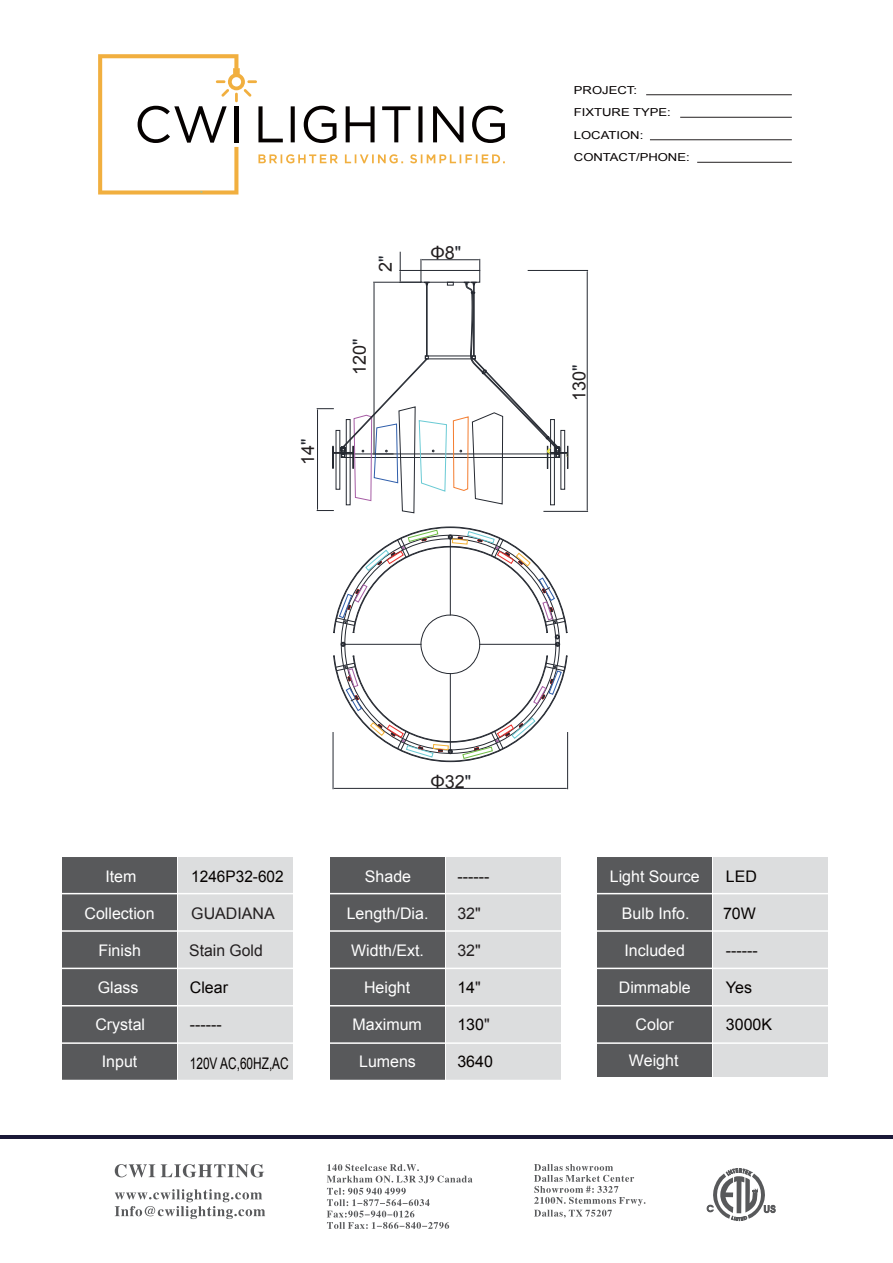
<style>
.page{position:relative;width:893px;height:1263px;background:#fff}
.page>*{position:absolute;margin:0;border:0;box-sizing:border-box;transform-origin:0 0}
.t1{font:18px "Arial";color:#231f20}
.t2{font:16.05px "Arial";color:#fff}
.t3{font:16.05px "Arial";color:#050100}
.t4{font:16.05px "Arial";color:#231f20}
.t5{font:16.05px "Arial";color:#050100;scale:.74 1}
.t6{font:16.05px "Arial";color:#050100;scale:.96 1}
.t7{font:10.95px/22.4px "Arial";color:#050100;scale:1.19 1}
.s1{color:#252931}
.s2{color:#231f20}
</style>
<div class="page">
<hr style="left:0;top:1135px;width:893px;height:4px;background:#1a1937">
<div style="left:597px;top:856px;width:115px;height:221px;background:#58595b"></div>
<div style="left:62px;top:856px;width:115px;height:225px;background:#58595b"></div>
<div style="left:330px;top:856px;width:115px;height:225px;background:#58595b"></div>
<div style="left:713px;top:856px;width:115px;height:221px;background:#dcddde"></div>
<div style="left:178px;top:856px;width:115px;height:225px;background:#dcddde"></div>
<div style="left:446px;top:856px;width:115px;height:225px;background:#dcddde"></div>
<hr style="left:62px;top:856px;width:766px;height:1px;background:#fff">
<hr style="left:62px;top:893px;width:766px;height:1px;background:#fff">
<hr style="left:62px;top:930px;width:766px;height:2px;background:#fff">
<hr style="left:62px;top:968px;width:766px;height:1px;background:#fff">
<hr style="left:62px;top:1005px;width:766px;height:2px;background:#fff">
<hr style="left:62px;top:1042px;width:766px;height:2px;background:#fff">
<hr style="left:62px;top:1080px;width:766px;height:1px;background:#fff">
<svg style="left:706px;top:1168px;width:70px;height:53px"></svg>
<svg style="left:327px;top:1164px;width:145px;height:65px"></svg>
<svg style="left:534px;top:1164px;width:111px;height:54px"></svg>
<svg style="left:115px;top:1164px;width:149px;height:13px"></svg>
<svg style="left:115px;top:1189px;width:150px;height:30px"></svg>
<hr style="left:646px;top:94px;width:146px;height:1px;background:#231f20">
<hr style="left:680px;top:117px;width:112px;height:1px;background:#231f20">
<hr style="left:650px;top:139px;width:142px;height:1px;background:#231f20">
<hr style="left:697px;top:162px;width:95px;height:1px;background:#231f20">
<svg style="left:98px;top:54px;width:407px;height:141px"></svg>
<div style="left:547px;top:452px;width:21px;height:2px;border:1px solid #252931"></div>
<div style="left:561px;top:430px;width:4px;height:60px;border:1px solid #252931"></div>
<div style="left:333px;top:452px;width:20px;height:2px;border:1px solid #252931"></div>
<svg style="left:332px;top:446px;width:1px;height:23px"></svg>
<svg style="left:567px;top:446px;width:1px;height:23px"></svg>
<svg style="left:333px;top:526px;width:234px;height:236px"></svg>
<hr style="left:317px;top:410px;width:1px;height:99px;background:#252931">
<svg style="left:317px;top:408px;width:16px;height:2px"></svg>
<svg style="left:317px;top:509px;width:16px;height:2px"></svg>
<hr style="left:333px;top:733px;width:1px;height:56px;background:#252931">
<hr style="left:567px;top:733px;width:1px;height:56px;background:#252931">
<hr style="left:334px;top:788px;width:232px;height:1px;background:#252931">
<svg style="left:340px;top:252px;width:220px;height:261px"></svg>
<hr style="left:528px;top:270px;width:59px;height:1px;background:#252931">
<hr style="left:544px;top:511px;width:43px;height:1px;background:#252931">
<hr style="left:587px;top:272px;width:1px;height:238px;background:#252931">
<p class="t1" style="left:296px;top:465px;width:28px;rotate:-90deg">14<span class="s1">"</span></p>
<p class="t1" style="left:373px;top:272px;width:18px;rotate:-90deg">2<span class="s1">"</span></p>
<p class="t1" style="left:348px;top:375px;width:38px;rotate:-90deg">120<span class="s1">"</span></p>
<p class="t1" style="left:430px;top:241px;width:32px">Φ8<span class="s1">"</span></p>
<p class="t7" style="left:574px;top:79px;width:99px">PROJECT:<br>FIXTURE TYPE:<br>LOCATION:<br>CONTACT/PHONE:</p>
<p class="t1" style="left:567px;top:401px;width:38px;rotate:-90deg">130<span class="s1">"</span></p>
<p class="t2" style="left:105px;top:866px;width:33px">Item</p>
<p class="t2" style="left:85px;top:903px;width:72px">Collection</p>
<p class="t2" style="left:98px;top:940px;width:44px">Finish</p>
<p class="t2" style="left:98px;top:977px;width:42px">Glass</p>
<p class="t2" style="left:95px;top:1014px;width:51px">Crystal</p>
<p class="t2" style="left:102px;top:1051px;width:37px">Input</p>
<p class="t1" style="left:430px;top:770px;width:42px">Φ32<span class="s1">"</span></p>
<p class="t6" style="left:191px;top:865px;width:98px">1246P32-602</p>
<p class="t2" style="left:365px;top:866px;width:48px">Shade</p>
<p class="t2" style="left:347px;top:903px;width:83px">Length/Dia.</p>
<p class="t2" style="left:351px;top:940px;width:74px">Width/Ext.</p>
<p class="t2" style="left:364px;top:977px;width:48px">Height</p>
<p class="t2" style="left:353px;top:1014px;width:71px">Maximum</p>
<p class="t3" style="left:457px;top:866px;width:33px">------</p>
<p class="t4" style="left:191px;top:903px;width:85px">GUADIANA</p>
<p class="t4" style="left:457px;top:903px;width:25px">32"</p>
<p class="t4" style="left:189px;top:940px;width:75px">Stain Gold</p>
<p class="t4" style="left:457px;top:940px;width:25px">32"</p>
<p class="t3" style="left:457px;top:977px;width:25px">14<span class="s2">"</span></p>
<p class="t3" style="left:457px;top:1014px;width:34px">130<span class="s2">"</span></p>
<p class="t3" style="left:457px;top:1051px;width:37px">3640</p>
<p class="t3" style="left:190px;top:977px;width:40px">Clear</p>
<p class="t3" style="left:190px;top:1014px;width:33px">------</p>
<p class="t5" style="left:190px;top:1053px;width:135px">120V AC,60HZ,AC</p>
<p class="t2" style="left:359px;top:1051px;width:58px">Lumens</p>
<p class="t2" style="left:610px;top:866px;width:91px">Light Source</p>
<p class="t2" style="left:622px;top:903px;width:69px">Bulb Info.</p>
<p class="t2" style="left:624px;top:940px;width:62px">Included</p>
<p class="t2" style="left:619px;top:977px;width:73px">Dimmable</p>
<p class="t2" style="left:635px;top:1014px;width:40px">Color</p>
<p class="t2" style="left:629px;top:1050px;width:51px">Weight</p>
<p class="t3" style="left:726px;top:866px;width:33px">LED</p>
<p class="t3" style="left:723px;top:903px;width:34px">70W</p>
<p class="t3" style="left:726px;top:940px;width:33px">------</p>
<p class="t3" style="left:726px;top:977px;width:28px">Yes</p>
<p class="t3" style="left:726px;top:1014px;width:48px">3000K</p>
</div>
